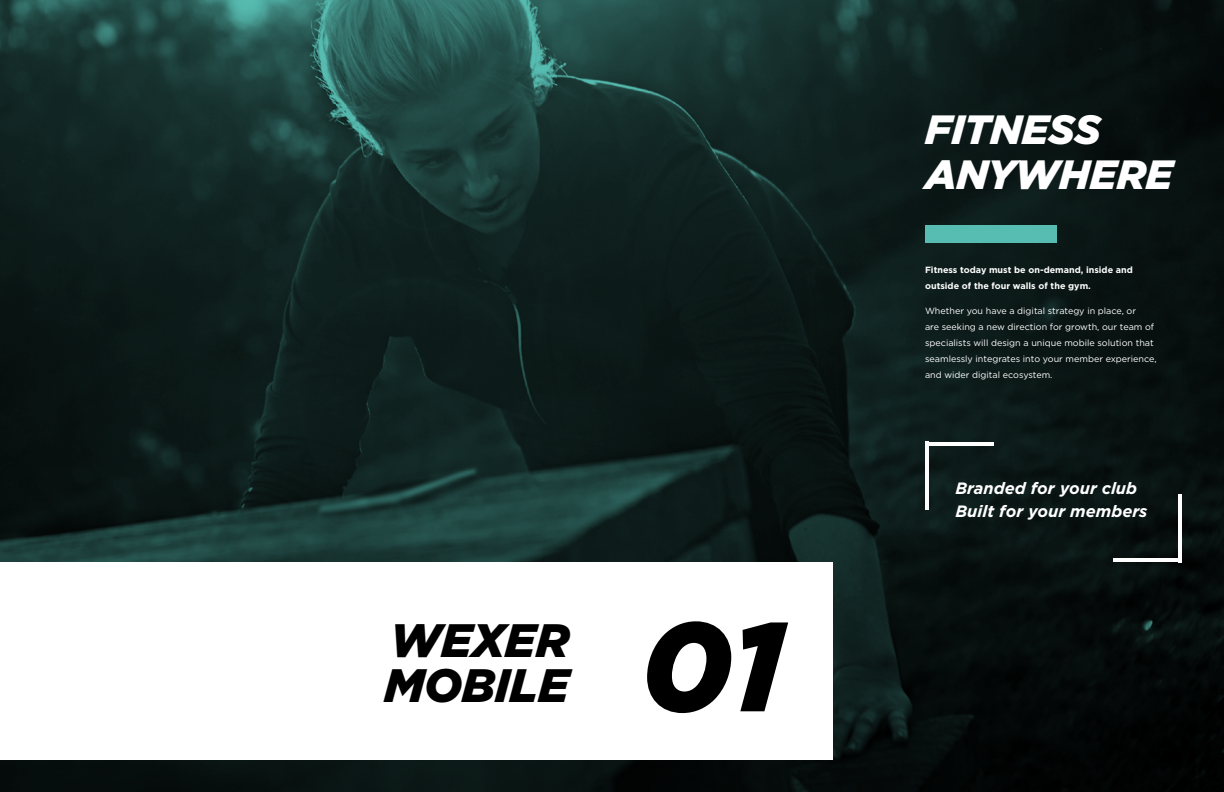
<style>
.page{position:relative;width:1224px;height:792px;background:#fff}
.page>*{position:absolute;margin:0;border:0;box-sizing:border-box;transform-origin:0 0}
.t1{font:italic 900 126px "Gotham";color:#000}
.t2{font:italic 900 46.9px/45.2px "Gotham";letter-spacing:-.01em;color:#000}
.t3{font:italic 900 40.9px/45.2px "Gotham";letter-spacing:-.01em;color:#fff}
.t4{font:italic 700 16.4px/22.4px "Gotham";color:#fff}
.t5{font:9px/16px "Gotham";color:#fff}
.t6{font:700 9px/16px "Gotham";color:#fff}
</style>
<div class="page">
<img style="left:0;top:0;width:1224px;height:792px">
<div style="left:0;top:562px;width:832px;height:198px;background:#fff"></div>
<div style="left:925px;top:226px;width:131px;height:17px;background:#57bcb1"></div>
<hr style="left:925px;top:442px;width:68px;height:3px;background:#fff">
<hr style="left:925px;top:442px;width:4px;height:68px;background:#fff">
<hr style="left:1113px;top:559px;width:68px;height:3px;background:#fff">
<hr style="left:1178px;top:494px;width:3px;height:68px;background:#fff">
<h2 class="t2" style="left:384px;top:618px;width:187px">WEXER<br>MOBILE</h2>
<h1 class="t1" style="left:641px;top:590px;width:145px">01</h1>
<h3 class="t3" style="left:925px;top:107px;width:249px">FITNESS<br>ANYWHERE</h3>
<p class="t6" style="left:925px;top:262px;width:209px">Fitness today must be on-demand, inside and outside of the four walls of the gym.</p>
<p class="t5" style="left:925px;top:303px;width:233px">Whether you have a digital strategy in place, or<br>are seeking a new direction for growth, our team of specialists will design a unique mobile solution that seamlessly integrates into your member experience, and wider digital ecosystem.</p>
<h3 class="t4" style="left:956px;top:477px;width:193px">Branded for your club<br>Built for your members</h3>
</div>
